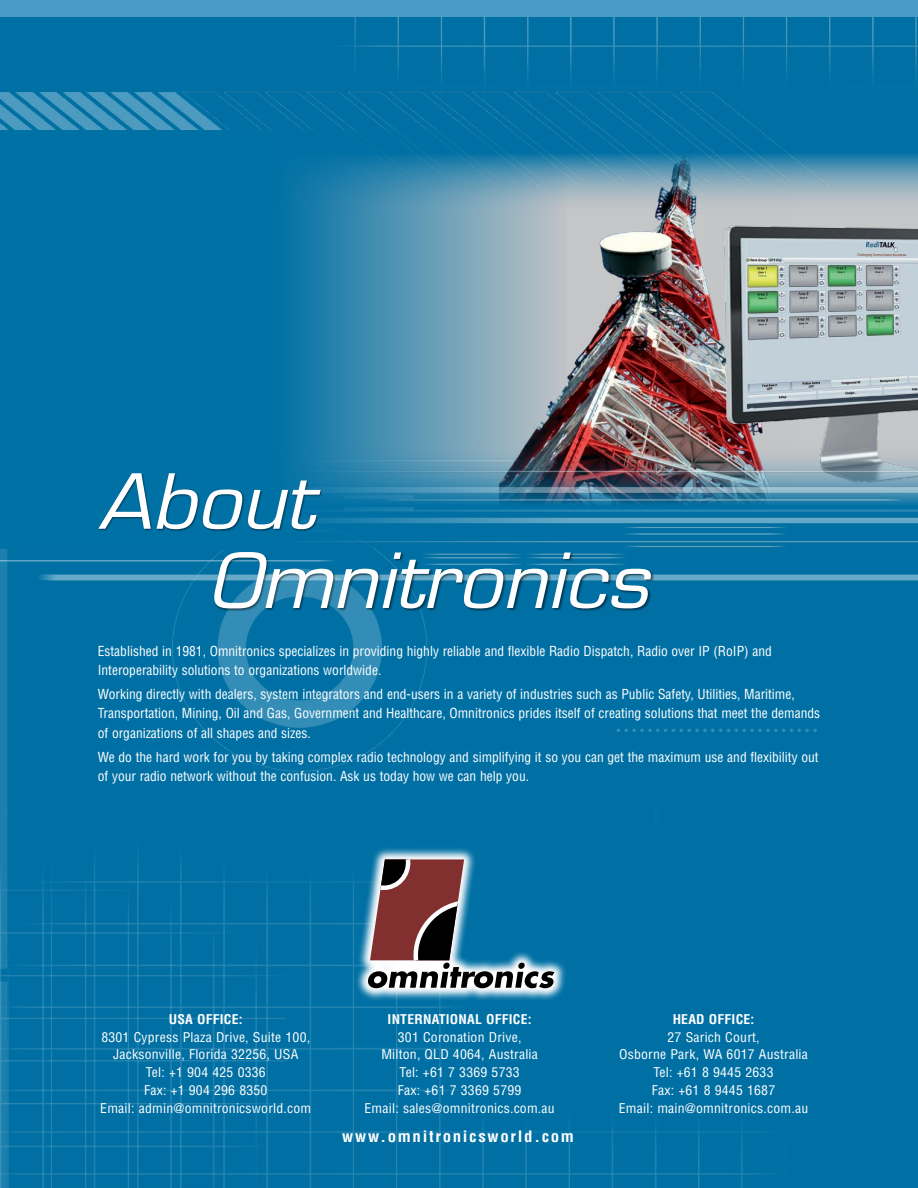
<style>
.page{position:relative;width:918px;height:1188px;background:#fff}
.page>*{position:absolute;margin:0;border:0;box-sizing:border-box;transform-origin:0 0}
.t1{font:italic 73.95px/79.2px "Eurostile";color:#fff;scale:1.05 1}
.t2{font:700 condensed 15.45px "Helvetica";letter-spacing:.1em;color:#fff;scale:1.09 1}
.t3{font:condensed 13.5px/19.5px "Helvetica";color:#fff}
.t4{font:condensed 13.05px/17.7px "Helvetica";letter-spacing:.015em;color:#fff;text-align:center;scale:1.05 1}
.t5{font:700 condensed 13.05px "Helvetica";letter-spacing:.015em;color:#fff;scale:1.05 1}
</style>
<div class="page">
<img style="left:0;top:17px;width:918px;height:1171px">
<div style="left:0;top:0;width:918px;height:17px;background:#499ac4"></div>
<img style="left:0;top:848px;width:334px;height:340px">
<svg style="left:0;top:130px;width:567px;height:419px;background:#2780aa"></svg>
<svg style="left:355px;top:847px;width:212px;height:154px;background:#398fb7"></svg>
<svg style="left:367px;top:859px;width:188px;height:129px;background:#4e6a80"></svg>
<div style="left:98px;top:473px;width:556px;height:139px;background:#000;opacity:.5"></div>
<h1 class="t1" style="left:208px;top:462px;width:421px;text-indent:-110px">About<br>Omnitronics</h1>
<p class="t3" style="left:98px;top:641px;width:676px">Established in 1981, Omnitronics specializes in providing highly reliable and flexible Radio Dispatch, Radio over IP (RoIP) and<br>Interoperability solutions to organizations worldwide.</p>
<p class="t3" style="left:98px;top:684px;width:724px">Working directly with dealers, system integrators and end-users in a variety of industries such as Public Safety, Utilities, Maritime,<br>Transportation, Mining, Oil and Gas, Government and Healthcare, Omnitronics prides itself of creating solutions that meet the demands of organizations of all shapes and sizes.</p>
<p class="t3" style="left:98px;top:747px;width:722px">We do the hard work for you by taking complex radio technology and simplifying it so you can get the maximum use and flexibility out of your radio network without the confusion. Ask us today how we can help you.</p>
<p class="t5" style="left:169px;top:1011px;width:72px">USA OFFICE:</p>
<p class="t4" style="left:100px;top:1028px;width:202px">8301 Cypress Plaza Drive, Suite 100,<br>Jacksonville, Florida 32256, USA<br>Tel: +1 904 425 0336<br>Fax: +1 904 296 8350<br>Email: admin@omnitronicsworld.com</p>
<p class="t5" style="left:388px;top:1011px;width:139px">INTERNATIONAL OFFICE:</p>
<p class="t4" style="left:365px;top:1028px;width:183px">301 Coronation Drive,<br>Milton, QLD 4064, Australia<br>Tel: +61 7 3369 5733<br>Fax: +61 7 3369 5799<br>Email: sales@omnitronics.com.au</p>
<p class="t2" style="left:342px;top:1127px;width:214px">www.omnitronicsworld.com</p>
<p class="t5" style="left:673px;top:1011px;width:79px">HEAD OFFICE:</p>
<p class="t4" style="left:619px;top:1028px;width:182px">27 Sarich Court,<br>Osborne Park, WA 6017 Australia<br>Tel: +61 8 9445 2633<br>Fax: +61 8 9445 1687<br>Email: main@omnitronics.com.au</p>
</div>
